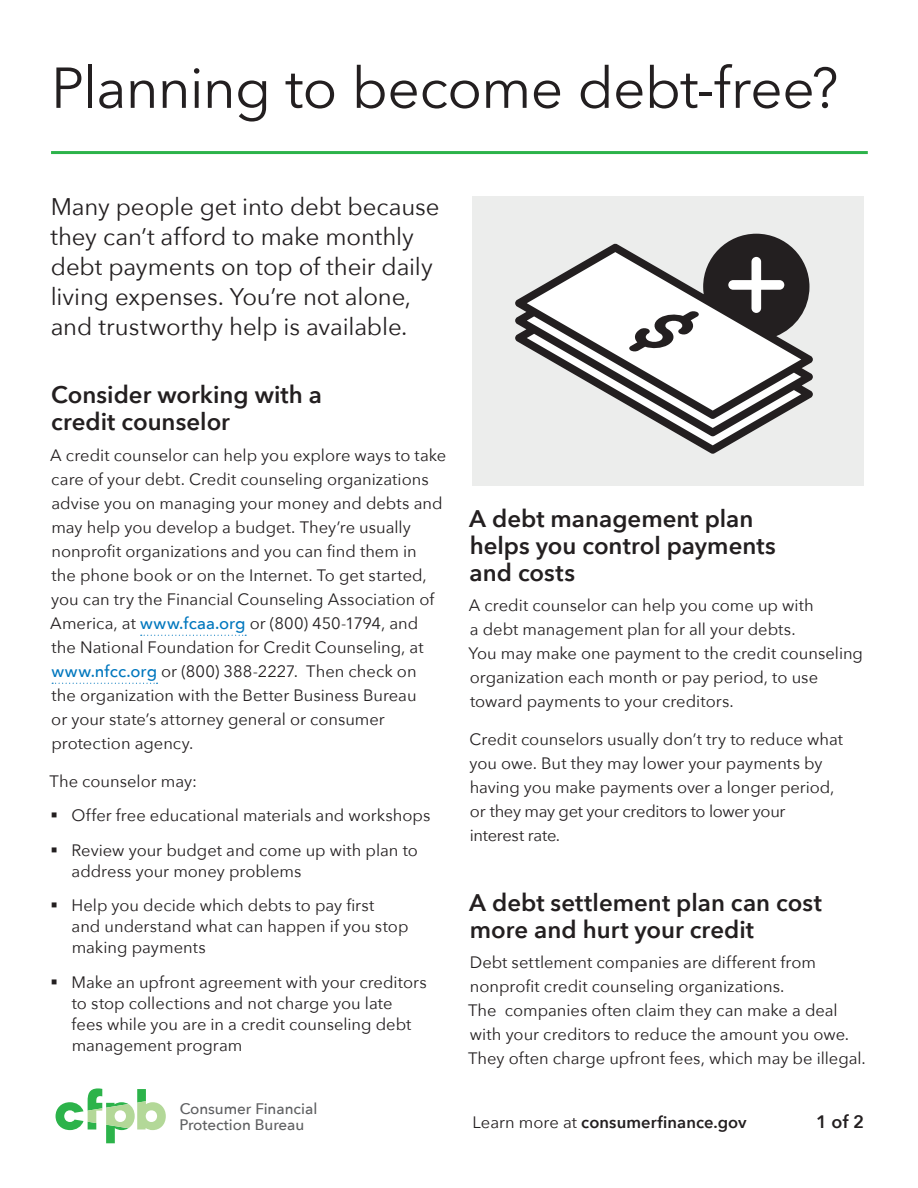
<style>
.page{position:relative;width:918px;height:1188px;background:#fff}
.page>*{position:absolute;margin:0;border:0;box-sizing:border-box;transform-origin:0 0}
.Dark_gray__Main_H1{font:57px "Avenir Next";letter-spacing:-.015em;color:#231f20}
.subheader__after_H1{font:24px/30px "Avenir Next";letter-spacing:-.005em;color:#231f20}
.H3_regular{font:600 24px/27px "Avenir Next";color:#231f20}
.t1{font:600 18px "Avenir Next";color:#231f20}
.paragraph{font:16.5px/24px "Avenir Next";color:#231f20}
.t2{font:600 16.5px "Avenir Next";letter-spacing:.005em;color:#231f20}
.t3{font:500 15.3px/16px "Avenir Next";color:#5f6062}
.s1{font-weight:500;color:#0077be}
.s2{font-weight:400}
</style>
<div class="page">
<svg style="left:56px;top:1088px;width:110px;height:55px"></svg>
<div style="left:472px;top:197px;width:392px;height:289px;background:#ecedec"></div>
<hr style="left:51px;top:151px;width:817px;height:3px;background:#2cb34a">
<svg style="left:141px;top:635px;width:105px;height:1px"></svg>
<svg style="left:52px;top:683px;width:106px;height:1px"></svg>
<svg style="left:515px;top:234px;width:298px;height:220px"></svg>
<h1 class="Dark_gray__Main_H1" style="left:51px;top:40px;width:789px">Planning to become debt-free?</h1>
<p class="subheader__after_H1" style="left:50px;top:190px;width:391px">Many people get into debt because they can’t afford to make monthly debt payments on top of their daily living expenses. You’re not alone, and trustworthy help is available.</p>
<p class="H3_regular" style="left:51px;top:381px;width:273px">Consider working with a credit counselor</p>
<p class="paragraph" style="left:50px;top:443px;width:398px">A credit counselor can help you explore ways to take care of your debt. Credit counseling organizations advise you on managing your money and debts and may help you develop a budget. They’re usually nonprofit organizations and you can find them in<br>the phone book or on the Internet. To get started, you can try the Financial Counseling Association of America, at <span class="s1">www.fcaa.org</span> or (800) 450-1794, and the National Foundation for Credit Counseling, at <span class="s1">www.nfcc.org</span> or (800) 388-2227. Then check on<br>the organization with the Better Business Bureau<br>or your state’s attorney general or consumer protection agency.</p>
<p class="paragraph" style="left:50px;top:768px;width:149px">The counselor may:</p>
<p class="paragraph" style="left:50px;top:803px;width:381px">▪ Offer free educational materials and workshops</p>
<p class="paragraph" style="left:72px;top:839px;width:348px;line-height:21px;text-indent:-21px">▪ Review your budget and come up with plan to address your money problems</p>
<p class="paragraph" style="left:72px;top:894px;width:338px;line-height:21px;text-indent:-21px">▪ Help you decide which debts to pay first<br>and understand what can happen if you stop making payments</p>
<p class="paragraph" style="left:72px;top:971px;width:357px;line-height:21px;text-indent:-21px">▪ Make an upfront agreement with your creditors to stop collections and not charge you late fees while you are in a credit counseling debt management program</p>
<p class="t3" style="left:180px;top:1100px;width:139px">Consumer Financial<br>Protection Bureau</p>
<p class="H3_regular" style="left:469px;top:504px;width:308px">A debt management plan helps you control payments and costs</p>
<p class="paragraph" style="left:468px;top:593px;width:396px">A credit counselor can help you come up with<br>a debt management plan for all your debts.<br>You may make one payment to the credit counseling organization each month or pay period, to use toward payments to your creditors.</p>
<p class="paragraph" style="left:470px;top:726px;width:375px">Credit counselors usually don’t try to reduce what you owe. But they may lower your payments by having you make payments over a longer period, or they may get your creditors to lower your interest rate.</p>
<p class="H3_regular" style="left:469px;top:888px;width:354px">A debt settlement plan can cost more and hurt your credit</p>
<p class="paragraph" style="left:468px;top:950px;width:399px">Debt settlement companies are different from nonprofit credit counseling organizations.<br>The companies often claim they can make a deal with your creditors to reduce the amount you owe.<br>They often charge upfront fees, which may be illegal.</p>
<p class="t2" style="left:472px;top:1108px;width:276px"><span class="s2">Learn more at</span> consumerfinance.gov</p>
<p class="t1" style="left:816px;top:1106px;width:49px">1 of 2</p>
</div>
